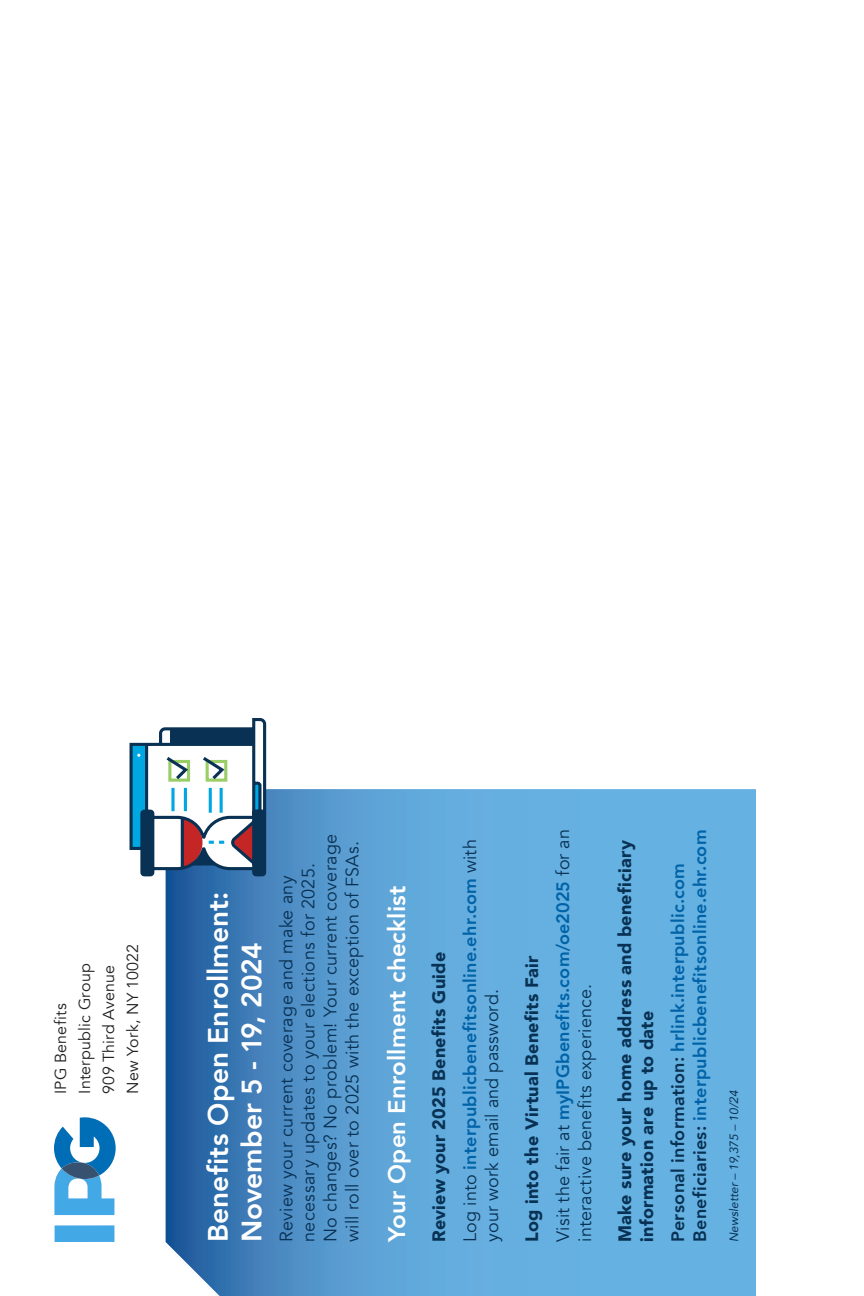
<style>
.page{position:relative;width:864px;height:1296px;background:#fff}
.page>*{position:absolute;margin:0;border:0;box-sizing:border-box;transform-origin:0 0}
.t1{font:800 28px/33.6px "Avenir";color:#fff}
.t2{font:800 24px "Avenir";letter-spacing:.005em;color:#fff}
.t3{font:18px/22px "Avenir";letter-spacing:.02em;color:#093153}
.t4{font:800 18px/31px "Avenir";letter-spacing:.015em;color:#0163a7}
.t5{font:900 18px/31px "Avenir";letter-spacing:.015em;color:#093153}
.t6{font:16px/24px "Avenir";letter-spacing:.015em;color:#231f20}
.t7{font:italic 12px "Avenir";color:#093153}
.s1{font-weight:900;color:#093153}
.s2{font-weight:400;color:#093153}
.s3{font-weight:400}
.s4{font-weight:800;color:#0163a7}
.s5{color:#093153}
</style>
<div class="page">
<svg style="left:54px;top:1117px;width:62px;height:98px"></svg>
<div style="left:55px;top:1225px;width:59px;height:17px;background:#42a8e6"></div>
<svg style="left:166px;top:789px;width:590px;height:507px;background:#5aa0d4"></svg>
<svg style="left:129px;top:718px;width:139px;height:160px"></svg>
<p class="t6" style="left:49px;top:1094px;width:152px;rotate:-90deg">IPG Benefits<br>Interpublic Group<br>909 Third Avenue<br>New York, NY 10022</p>
<h1 class="t1" style="left:201px;top:1242px;width:352px;rotate:-90deg">Benefits Open Enrollment:<br>November 5 - 19, 2024</h1>
<p class="t3" style="left:276px;top:1242px;width:410px;rotate:-90deg">Review your current coverage and make any necessary updates to your elections for 2025.<br>No changes? No problem! Your current coverage will roll over to 2025 with the exception of FSAs.</p>
<h2 class="t2" style="left:378px;top:1242px;width:358px;rotate:-90deg">Your Open Enrollment checklist</h2>
<p class="t4" style="left:424px;top:1242px;width:404px;rotate:-90deg"><span class="s1">Review your 2025 Benefits Guide<br></span><span class="s2">Log into</span> interpublicbenefitsonline.ehr.com <span class="s2">with</span></p>
<p class="t3" style="left:481px;top:1242px;width:254px;rotate:-90deg">your work email and password.</p>
<p class="t5" style="left:516px;top:1242px;width:414px;rotate:-90deg">Log into the Virtual Benefits Fair<br><span class="s3">Visit the fair at</span> <span class="s4">myIPGbenefits.com/oe2025</span> <span class="s3">for an</span></p>
<p class="t3" style="left:574px;top:1242px;width:259px;rotate:-90deg">interactive benefits experience.</p>
<p class="t5" style="left:613px;top:1242px;width:404px;line-height:22px;rotate:-90deg">Make sure your home address and beneficiary information are up to date</p>
<p class="t4" style="left:667px;top:1242px;width:414px;line-height:22px;rotate:-90deg"><span class="s5">Personal information:</span> hrlink.interpublic.com<br><span class="s5">Beneficiaries:</span> interpublicbenefitsonline.ehr.com</p>
<p class="t7" style="left:726px;top:1242px;width:153px;rotate:-90deg">Newsletter – 19,375 – 10/24</p>
</div>
